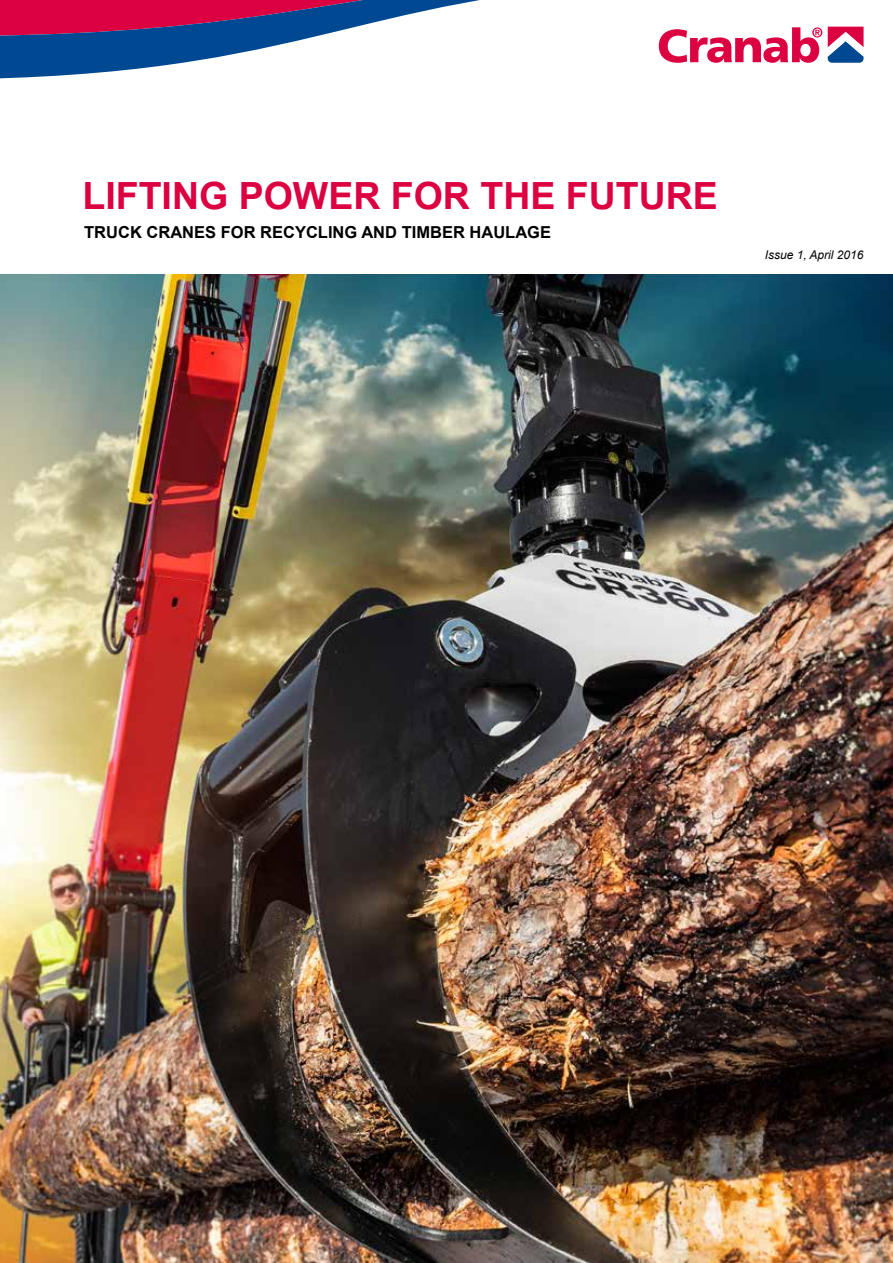
<style>
.page{position:relative;width:893px;height:1263px;background:#fff}
.page>*{position:absolute;margin:0;border:0;box-sizing:border-box;transform-origin:0 0}
.t1{font:700 37.5px "Arial";color:#dc0141}
.t2{font:700 16.5px "Arial";color:#000}
.t3{font:italic 12px "Arial";color:#000}
</style>
<div class="page">
<svg style="left:0;top:0;width:659px;height:79px"></svg>
<svg style="left:659px;top:27px;width:163px;height:36px"></svg>
<svg style="left:828px;top:27px;width:35px;height:36px"></svg>
<img style="left:0;top:275px;width:893px;height:988px">
<h1 class="t1" style="left:82px;top:171px;width:637px">LIFTING POWER FOR THE FUTURE</h1>
<p class="t2" style="left:84px;top:221px;width:468px">TRUCK CRANES FOR RECYCLING AND TIMBER HAULAGE</p>
<p class="t3" style="left:765px;top:247px;width:100px">Issue 1, April 2016</p>
</div>
